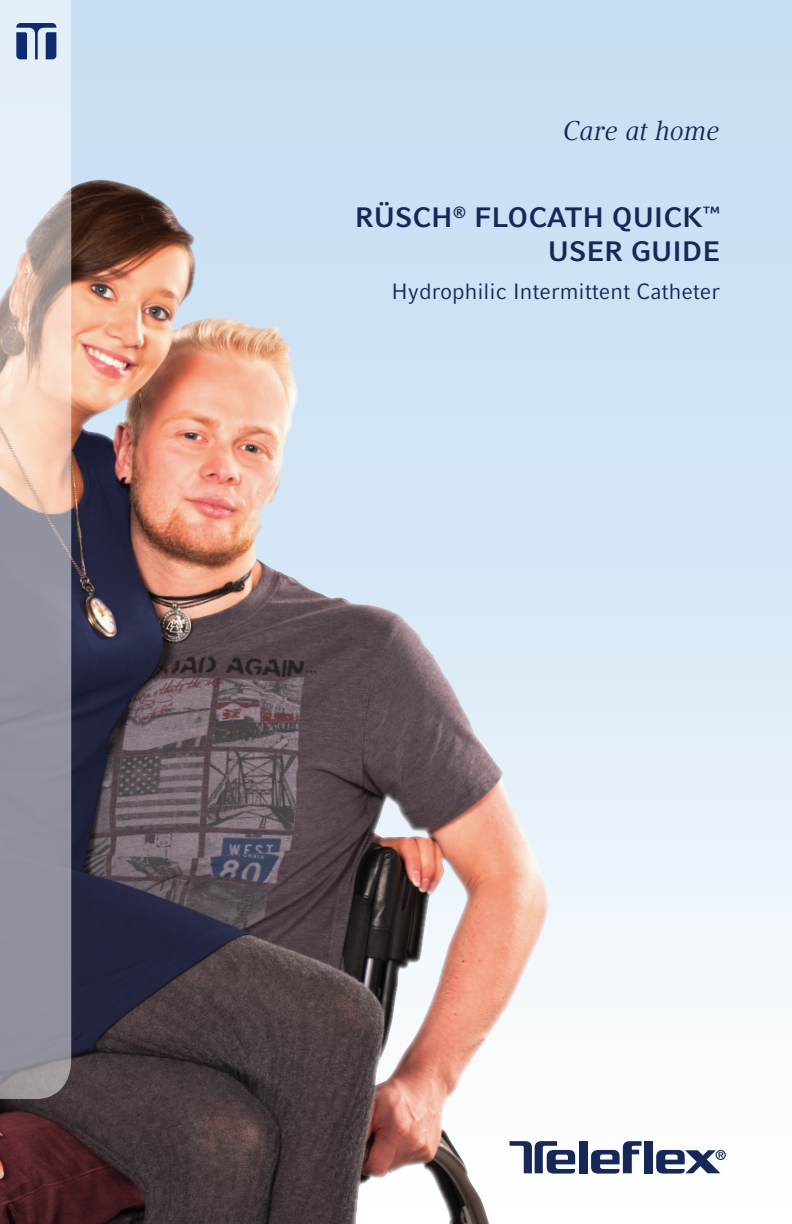
<style>
.page{position:relative;width:792px;height:1224px;background:#fff}
.page>*{position:absolute;margin:0;border:0;box-sizing:border-box;transform-origin:0 0}
.t1{font:700 28px/34.4px "Compatil Fact LT Pro";color:#172757;text-align:right}
.t2{font:italic 27px "Compatil Text LT Pro";letter-spacing:-.01em;color:#172757}
.t3{font:22px "Compatil Fact LT Pro";color:#172757}
</style>
<div class="page">
<div style="left:0;top:0;width:792px;height:1224px;background:linear-gradient(to bottom,#bfdaf1,#fdfefe)"></div>
<img style="left:0;top:181px;width:549px;height:1043px">
<svg style="left:0;top:0;width:71px;height:1099px;background:#b5afb4"></svg>
<svg style="left:16px;top:23px;width:40px;height:36px"></svg>
<div style="left:644px;top:1141px;width:9px;height:32px;background:#172757"></div>
<svg style="left:591px;top:1141px;width:51px;height:33px"></svg>
<div style="left:579px;top:1141px;width:9px;height:32px;background:#172757"></div>
<svg style="left:656px;top:1150px;width:70px;height:24px"></svg>
<svg style="left:510px;top:1141px;width:65px;height:33px"></svg>
<p class="t2" style="left:563px;top:115px;width:158px">Care at home</p>
<p class="t1" style="left:355px;top:200px;width:367px">RÜSCH<sup>®</sup> FLOCATH QUICK<sup>™<br></sup>USER GUIDE</p>
<p class="t3" style="left:392px;top:279px;width:330px">Hydrophilic Intermittent Catheter</p>
</div>
